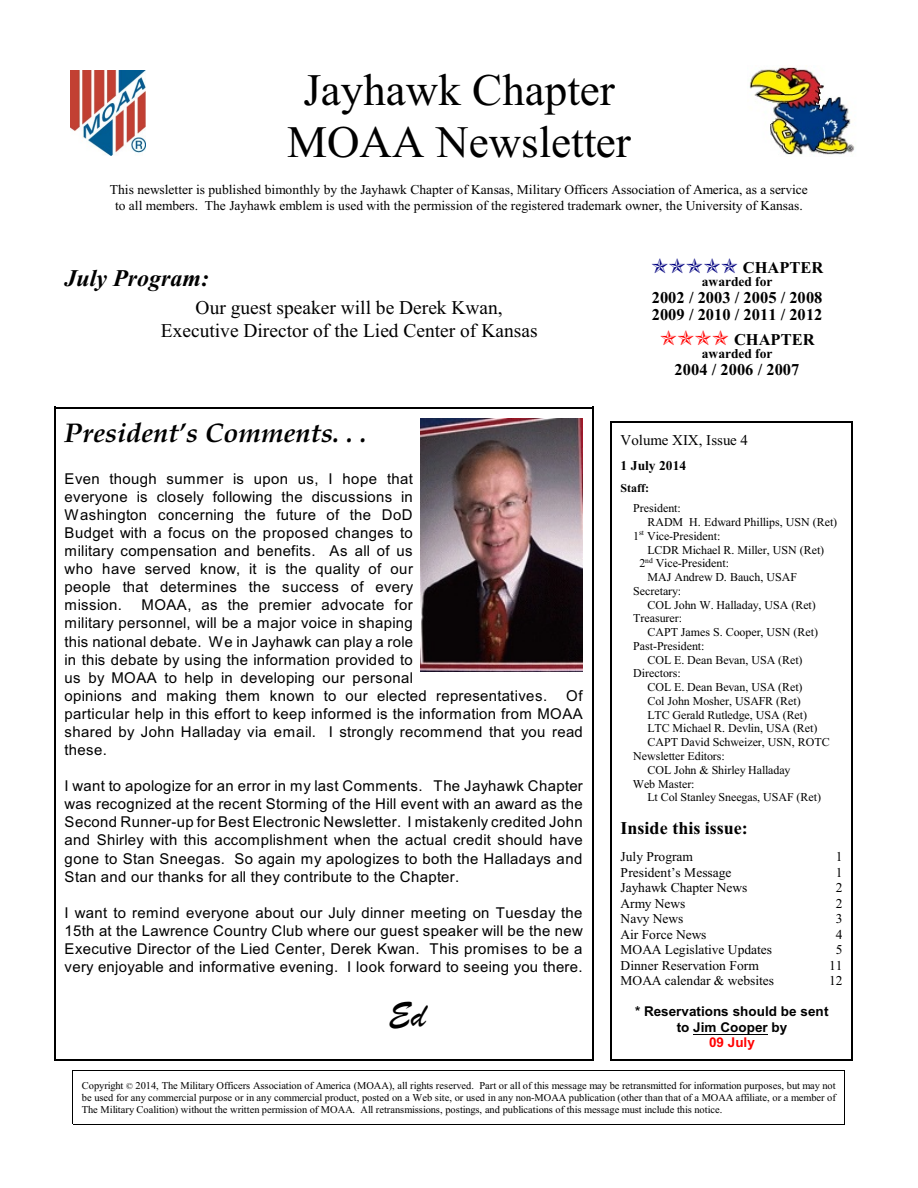
<style>
.page{position:relative;width:918px;height:1188px;background:#fff}
.page>*{position:absolute;margin:0;border:0;box-sizing:border-box;transform-origin:0 0}
.t1{font:45px/51.9px "Times New Roman";color:#000;text-align:center}
.t2{font:36px "Brush Script";color:#000}
.t3{font:italic 700 27px "Book Antiqua";color:#000}
.t4{font:italic 700 24px "Times New Roman";color:#000}
.t5{font:19.5px/22.4px "Times New Roman";color:#000;text-align:center}
.t6{font:700 18px "Times New Roman";color:#000}
.t7{font:700 16.5px/17px "Times New Roman";color:#000}
.t8{font:15px/18.1px "Arial";letter-spacing:.02em;color:#000;text-align:justify}
.t9{font:15px "Times New Roman";color:#000}
.t10{font:13.5px/15.5px "Times New Roman";color:#000;text-align:center}
.t11{font:700 13.5px/15.5px "Arial";color:#000;text-align:center}
.t12{font:700 13.5px "Times New Roman";color:#000}
.t13{font:700 13.5px "Arial";color:#f00}
.t14{font:12px/13.6px "Times New Roman";color:#000}
.t15{font:700 12px "Times New Roman";color:#000}
.t16{font:10.5px/12px "Times New Roman";color:#000;text-align:justify}
.t17{font:7.5px "Times New Roman";color:#000}
.s1{font-size:9px}
</style>
<div class="page">
<img style="left:749px;top:65px;width:106px;height:90px">
<img style="left:70px;top:70px;width:76px;height:85px">
<hr style="left:693px;top:1034px;width:75px;height:1px;background:#000">
<hr style="left:610px;top:421px;width:1px;height:639px;background:#000">
<hr style="left:852px;top:421px;width:1px;height:639px;background:#000">
<hr style="left:610px;top:421px;width:243px;height:1px;background:#000">
<hr style="left:610px;top:1059px;width:243px;height:2px;background:#000">
<img style="left:420px;top:419px;width:162px;height:252px">
<hr style="left:54px;top:407px;width:1px;height:653px;background:#000">
<hr style="left:593px;top:407px;width:1px;height:653px;background:#000">
<hr style="left:54px;top:407px;width:540px;height:1px;background:#000">
<hr style="left:54px;top:1059px;width:540px;height:1px;background:#000">
<h1 class="t1" style="left:287px;top:68px;width:345px">Jayhawk Chapter<br>MOAA Newsletter</h1>
<p class="t10" style="left:110px;top:183px;width:699px">This newsletter is published bimonthly by the Jayhawk Chapter of Kansas, Military Officers Association of America, as a service to all members. The Jayhawk emblem is used with the permission of the registered trademark owner, the University of Kansas.</p>
<h3 class="t4" style="left:65px;top:269px;width:146px">July Program:</h3>
<h3 class="t5" style="left:161px;top:299px;width:378px">Our guest speaker will be Derek Kwan,<br>Executive Director of the Lied Center of Kansas</h3>
<p class="t7" style="left:743px;top:261px;width:82px">CHAPTER</p>
<p class="t12" style="left:702px;top:277px;width:72px">awarded for</p>
<p class="t7" style="left:652px;top:290px;width:172px">2002 / 2003 / 2005 / 2008<br>2009 / 2010 / 2011 / 2012</p>
<p class="t7" style="left:734px;top:333px;width:82px">CHAPTER</p>
<p class="t12" style="left:702px;top:349px;width:72px">awarded for</p>
<p class="t7" style="left:675px;top:362px;width:126px">2004 / 2006 / 2007</p>
<h3 class="t3" style="left:65px;top:423px;width:304px">President’s Comments. . .</h3>
<p class="t8" style="left:65px;top:471px;width:350px">Even though summer is upon us, I hope that everyone is closely following the discussions in Washington concerning the future of the DoD Budget with a focus on the proposed changes to military compensation and benefits. As all of us who have served know, it is the quality of our people that determines the success of every mission.</p>
<p class="t9" style="left:621px;top:435px;width:129px">Volume XIX, Issue 4</p>
<p class="t12" style="left:621px;top:461px;width:67px">1 July 2014</p>
<p class="t15" style="left:621px;top:483px;width:30px">Staff:</p>
<p class="t14" style="left:633px;top:502px;width:49px">President:</p>
<p class="t14" style="left:648px;top:516px;width:191px">RADM H. Edward Phillips, USN (Ret)</p>
<p class="t14" style="left:633px;top:530px;width:89px">1 Vice-President:</p>
<p class="t17" style="left:639px;top:530px;width:6px">st</p>
<p class="t14" style="left:639px;top:544px;width:186px;text-indent:8px">LCDR Michael R. Miller, USN (Ret)<br>2 Vice-President:</p>
<p class="t17" style="left:645px;top:557px;width:9px">nd</p>
<p class="t14" style="left:633px;top:571px;width:165px;text-indent:14px">MAJ Andrew D. Bauch, USAF<br>Secretary:</p>
<p class="t14" style="left:633px;top:599px;width:184px;text-indent:14px">COL John W. Halladay, USA (Ret)<br>Treasurer:</p>
<p class="t14" style="left:633px;top:626px;width:186px;text-indent:14px">CAPT James S. Cooper, USN (Ret)<br>Past-President:</p>
<p class="t14" style="left:633px;top:654px;width:171px;text-indent:14px">COL E. Dean Bevan, USA (Ret)<br>Directors:</p>
<p class="t14" style="left:648px;top:682px;width:157px">COL E. Dean Bevan, USA (Ret)</p>
<p class="t14" style="left:648px;top:695px;width:155px">Col John Mosher, USAFR (Ret)</p>
<p class="t14" style="left:648px;top:709px;width:161px">LTC Gerald Rutledge, USA (Ret)</p>
<p class="t14" style="left:648px;top:723px;width:171px">LTC Michael R. Devlin, USA (Ret)</p>
<p class="t14" style="left:648px;top:737px;width:184px">CAPT David Schweizer, USN, ROTC</p>
<p class="t14" style="left:633px;top:750px;width:93px">Newsletter Editors:</p>
<p class="t14" style="left:648px;top:764px;width:144px">COL John &amp; Shirley Halladay</p>
<p class="t14" style="left:633px;top:778px;width:63px">Web Master:</p>
<p class="t14" style="left:648px;top:792px;width:175px">Lt Col Stanley Sneegas, USAF (Ret)</p>
<p class="t6" style="left:621px;top:822px;width:129px">Inside this issue:</p>
<p class="t10" style="left:621px;top:850px;width:74px">July Program</p>
<p class="t10" style="left:836px;top:850px;width:8px">1</p>
<p class="t10" style="left:621px;top:866px;width:112px">President’s Message</p>
<p class="t10" style="left:836px;top:866px;width:8px">1</p>
<p class="t10" style="left:621px;top:881px;width:128px">Jayhawk Chapter News</p>
<p class="t10" style="left:836px;top:881px;width:8px">2</p>
<p class="t10" style="left:621px;top:897px;width:66px">Army News</p>
<p class="t10" style="left:836px;top:897px;width:8px">2</p>
<p class="t10" style="left:621px;top:912px;width:64px">Navy News</p>
<p class="t10" style="left:836px;top:912px;width:8px">3</p>
<p class="t10" style="left:621px;top:928px;width:87px">Air Force News</p>
<p class="t10" style="left:836px;top:928px;width:8px">4</p>
<p class="t10" style="left:621px;top:943px;width:153px">MOAA Legislative Updates</p>
<p class="t10" style="left:836px;top:943px;width:8px">5</p>
<p class="t10" style="left:621px;top:959px;width:140px">Dinner Reservation Form</p>
<p class="t10" style="left:829px;top:959px;width:15px">11</p>
<p class="t10" style="left:621px;top:974px;width:155px">MOAA calendar &amp; websites</p>
<p class="t10" style="left:829px;top:974px;width:15px">12</p>
<p class="t11" style="left:635px;top:1005px;width:195px">* Reservations should be sent to Jim Cooper by</p>
<p class="t13" style="left:709px;top:1038px;width:47px">09 July</p>
<p class="t16" style="left:82px;top:1081px;width:756px">Copyright <span class="s1">©</span> 2014, The Military Officers Association of America (MOAA), all rights reserved. Part or all of this message may be retransmitted for information purposes, but may not be used for any commercial purpose or in any commercial product, posted on a Web site, or used in any non-MOAA publication (other than that of a MOAA affiliate, or a member of The Military Coalition) without the written permission of MOAA. All retransmissions, postings, and publications of this message must include this notice.</p>
<p class="t8" style="left:65px;top:597px;width:484px;text-align:left;text-indent:77px">MOAA, as the premier advocate for<br>military personnel, will be a major voice in shaping<br>this national debate. We in Jayhawk can play a role<br>in this debate by using the information provided to<br>us by MOAA to help in developing our personal<br>opinions and making them known to our elected representatives.</p>
<p class="t8" style="left:65px;top:688px;width:520px;text-indent:501px">Of particular help in this effort to keep informed is the information from MOAA shared by John Halladay via email. I strongly recommend that you read these.</p>
<p class="t8" style="left:65px;top:778px;width:520px">I want to apologize for an error in my last Comments. The Jayhawk Chapter was recognized at the recent Storming of the Hill event with an award as the Second Runner-up for Best Electronic Newsletter. I mistakenly credited John and Shirley with this accomplishment when the actual credit should have gone to Stan Sneegas. So again my apologizes to both the Halladays and Stan and our thanks for all they contribute to the Chapter.</p>
<p class="t8" style="left:65px;top:905px;width:520px">I want to remind everyone about our July dinner meeting on Tuesday the 15th at the Lawrence Country Club where our guest speaker will be the new Executive Director of the Lied Center, Derek Kwan. This promises to be a very enjoyable and informative evening. I look forward to seeing you there.</p>
<h2 class="t2" style="left:389px;top:1004px;width:39px">Ed</h2>
</div>
